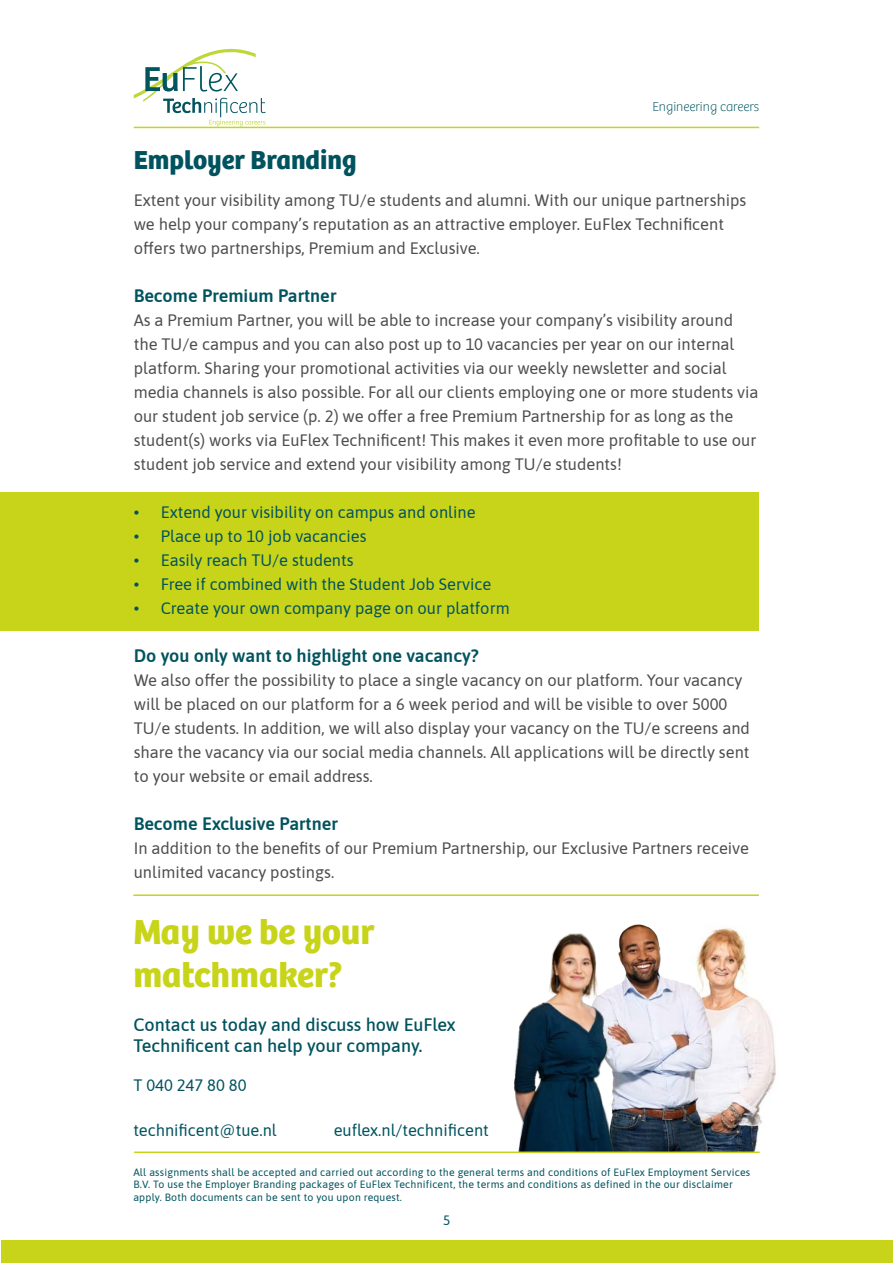
<style>
.page{position:relative;width:893px;height:1263px;background:#fff}
.page>*{position:absolute;margin:0;border:0;box-sizing:border-box;transform-origin:0 0}
.t1{font:700 36px/43.2px "Bree";color:#c8d419}
.t2{font:700 27px "Bree";color:#00535e}
.Paragraph_Style_1{font:600 18px "Asap";color:#00535e}
.t3{font:500 18px/21.6px "Asap";color:#00535e}
.t4{font:16.5px/24px "Asap";color:#4d4d4d}
.t5{font:16.5px "Asap";color:#00535e}
.t6{font:100 13.5px "Bree";color:#00535e}
.t7{font:13.5px "Asap";color:#00535e}
.t8{font:10.5px/12.6px "Asap";letter-spacing:.02em;color:#00535e}
</style>
<div class="page">
<div style="left:1px;top:1240px;width:891px;height:23px;background:#c8d419"></div>
<hr style="left:134px;top:127px;width:625px;height:1px;background:#c8d419">
<svg style="left:134px;top:48px;width:132px;height:78px"></svg>
<img style="left:714px;top:927px;width:62px;height:224px">
<img style="left:631px;top:924px;width:83px;height:227px">
<img style="left:514px;top:926px;width:117px;height:225px">
<div style="left:0;top:492px;width:759px;height:138px;background:#c8d419"></div>
<hr style="left:133px;top:894px;width:626px;height:2px;background:#c8d419">
<hr style="left:134px;top:1151px;width:626px;height:2px;background:#c8d419">
<p class="t6" style="left:652px;top:99px;width:108px">Engineering careers</p>
<p class="t2" style="left:134px;top:144px;width:224px">Employer Branding</p>
<p class="t4" style="left:134px;top:187px;width:614px">Extent your visibility among TU/e students and alumni. With our unique partnerships we help your company’s reputation as an attractive employer. EuFlex Technificent offers two partnerships, Premium and Exclusive.</p>
<p class="Paragraph_Style_1" style="left:134px;top:283px;width:204px">Become Premium Partner</p>
<p class="t4" style="left:134px;top:307px;width:626px">As a Premium Partner, you will be able to increase your company’s visibility around the TU/e campus and you can also post up to 10 vacancies per year on our internal platform. Sharing your promotional activities via our weekly newsletter and social media channels is also possible. For all our clients employing one or more students via our student job service (p. 2) we offer a free Premium Partnership for as long as the student(s) works via EuFlex Technificent! This makes it even more profitable to use our student job service and extend your visibility among TU/e students!</p>
<p class="t5" style="left:134px;top:500px;width:343px">• Extend your visibility on campus and online</p>
<p class="t5" style="left:134px;top:524px;width:234px">• Place up to 10 job vacancies</p>
<p class="t5" style="left:134px;top:548px;width:221px">• Easily reach TU/e students</p>
<p class="t5" style="left:134px;top:572px;width:359px">• Free if combined with the Student Job Service</p>
<p class="t5" style="left:134px;top:596px;width:377px">• Create your own company page on our platform</p>
<p class="Paragraph_Style_1" style="left:134px;top:643px;width:346px">Do you only want to highlight one vacancy?</p>
<p class="t4" style="left:134px;top:667px;width:618px">We also offer the possibility to place a single vacancy on our platform. Your vacancy will be placed on our platform for a 6 week period and will be visible to over 5000<br>TU/e students. In addition, we will also display your vacancy on the TU/e screens and share the vacancy via our social media channels. All applications will be directly sent to your website or email address.</p>
<p class="Paragraph_Style_1" style="left:134px;top:811px;width:206px">Become Exclusive Partner</p>
<p class="t4" style="left:134px;top:835px;width:617px">In addition to the benefits of our Premium Partnership, our Exclusive Partners receive unlimited vacancy postings.</p>
<p class="t1" style="left:133px;top:910px;width:243px">May we be your matchmaker?</p>
<p class="t3" style="left:133px;top:1012px;width:324px">Contact us today and discuss how EuFlex<br>Technificent can help your company.</p>
<p class="t5" style="left:133px;top:1074px;width:115px">T 040 247 80 80</p>
<p class="t5" style="left:334px;top:1119px;width:157px">euflex.nl/technificent</p>
<p class="t8" style="left:133px;top:1165px;width:618px">All assignments shall be accepted and carried out according to the general terms and conditions of EuFlex Employment Services<br>B.V. To use the Employer Branding packages of EuFlex Technificent, the terms and conditions as defined in the our disclaimer apply. Both documents can be sent to you upon request.</p>
<p class="t5" style="left:133px;top:1119px;width:145px">technificent@tue.nl</p>
<p class="t7" style="left:443px;top:1211px;width:9px">5</p>
</div>
